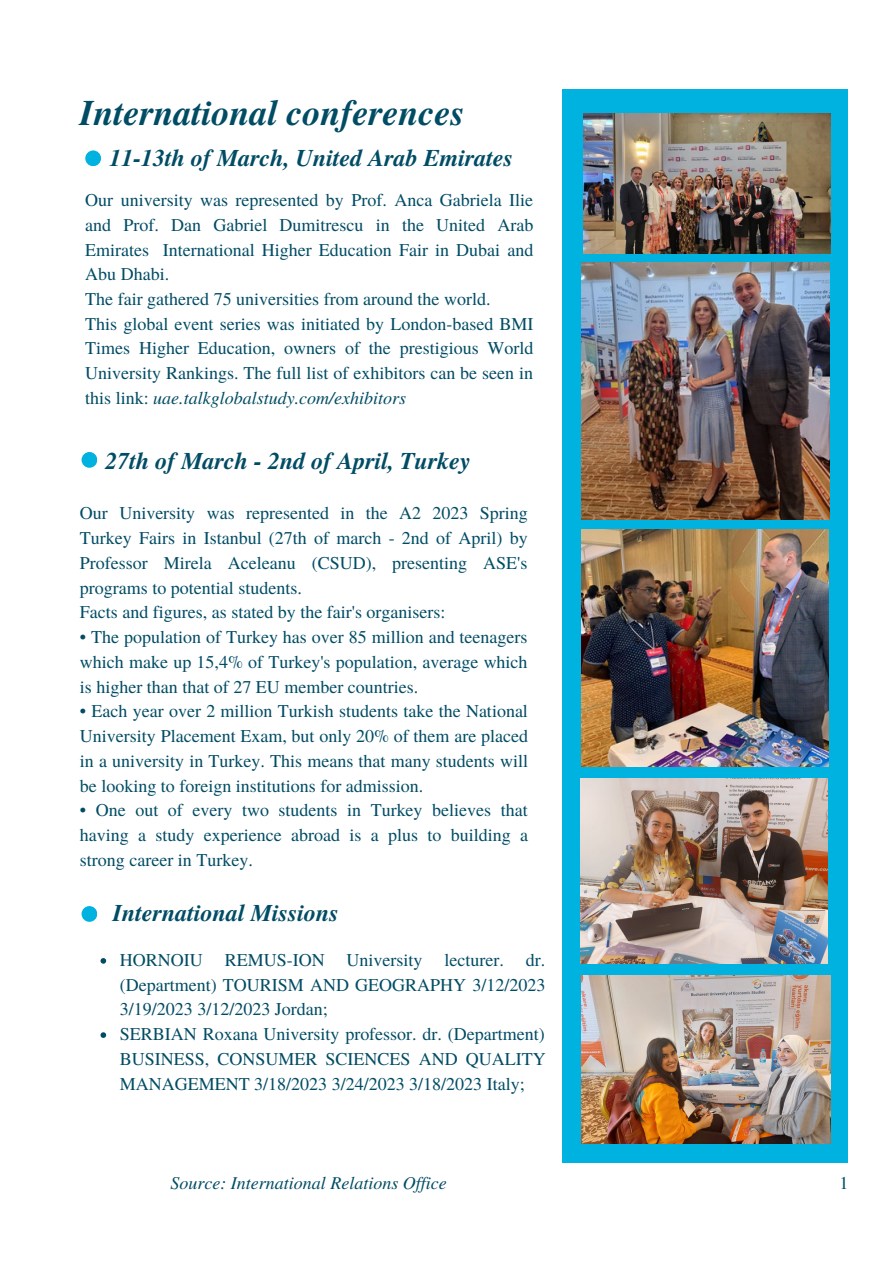
<style>
.page{position:relative;width:893px;height:1264px;background:#fff}
.page>*{position:absolute;margin:0;border:0;box-sizing:border-box;transform-origin:0 0}
.t1{font:italic 700 36px "Te X Gyre Termes";color:#004c65}
.t2{font:italic 700 24px "Te X Gyre Termes";color:#004c65}
.t3{font:18px/24.8px "Te X Gyre Termes";color:#004c65;text-align:justify}
.t4{font:italic 18px "Te X Gyre Termes";color:#004c65}
.s1{font-style:italic}
</style>
<div class="page">
<div style="left:562px;top:89px;width:286px;height:1073px;background:#00b2e0"></div>
<div style="left:85px;top:150px;width:16px;height:16px;background:#00b2e0;border-radius:50%"></div>
<img style="left:583px;top:114px;width:247px;height:139px">
<img style="left:581px;top:263px;width:248px;height:256px">
<img style="left:581px;top:529px;width:247px;height:237px">
<div style="left:81px;top:452px;width:16px;height:16px;background:#00b2e0;border-radius:50%"></div>
<img style="left:580px;top:778px;width:247px;height:185px">
<img style="left:581px;top:975px;width:249px;height:168px">
<div style="left:81px;top:906px;width:16px;height:15px;background:#00b2e0;border-radius:50%"></div>
<svg style="left:100px;top:958px;width:6px;height:5px"></svg>
<svg style="left:100px;top:1032px;width:6px;height:5px"></svg>
<p class="t1" style="left:80px;top:86px;width:386px">International conferences</p>
<p class="t2" style="left:109px;top:140px;width:405px">11-13th of March, United Arab Emirates</p>
<p class="t3" style="left:85px;top:187px;width:449px">Our university was represented by Prof. Anca Gabriela Ilie and Prof. Dan Gabriel Dumitrescu in the United Arab Emirates International Higher Education Fair in Dubai and Abu Dhabi.</p>
<p class="t3" style="left:85px;top:285px;width:407px">The fair gathered 75 universities from around the world.</p>
<p class="t3" style="left:85px;top:310px;width:450px">This global event series was initiated by London-based BMI Times Higher Education, owners of the prestigious World University Rankings. The full list of exhibitors can be seen in this link: <span class="s1">uae.talkglobalstudy.com/exhibitors</span></p>
<p class="t2" style="left:106px;top:442px;width:366px">27th of March - 2nd of April, Turkey</p>
<p class="t3" style="left:80px;top:500px;width:449px">Our University was represented in the A2 2023 Spring Turkey Fairs in Istanbul (27th of march - 2nd of April) by Professor Mirela Aceleanu (CSUD), presenting ASE's programs to potential students.</p>
<p class="t3" style="left:80px;top:599px;width:367px">Facts and figures, as stated by the fair's organisers:</p>
<p class="t3" style="left:80px;top:623px;width:449px">• The population of Turkey has over 85 million and teenagers which make up 15,4% of Turkey's population, average which is higher than that of 27 EU member countries.</p>
<p class="t3" style="left:80px;top:698px;width:449px">• Each year over 2 million Turkish students take the National University Placement Exam, but only 20% of them are placed in a university in Turkey. This means that many students will be looking to foreign institutions for admission.</p>
<p class="t3" style="left:80px;top:797px;width:449px">• One out of every two students in Turkey believes that having a study experience abroad is a plus to building a strong career in Turkey.</p>
<p class="t2" style="left:113px;top:894px;width:227px">International Missions</p>
<p class="t3" style="left:120px;top:946px;width:427px">HORNOIU REMUS-ION University lecturer. dr. (Department) TOURISM AND GEOGRAPHY 3/12/2023<br>3/19/2023 3/12/2023 Jordan;</p>
<p class="t3" style="left:120px;top:1020px;width:427px">SERBIAN Roxana University professor. dr. (Department)<br>BUSINESS, CONSUMER SCIENCES AND QUALITY MANAGEMENT 3/18/2023 3/24/2023 3/18/2023 Italy;</p>
<p class="t4" style="left:170px;top:1169px;width:278px">Source: International Relations Of ice</p>
<p class="t3" style="left:839px;top:1169px;width:10px">1</p>
</div>
